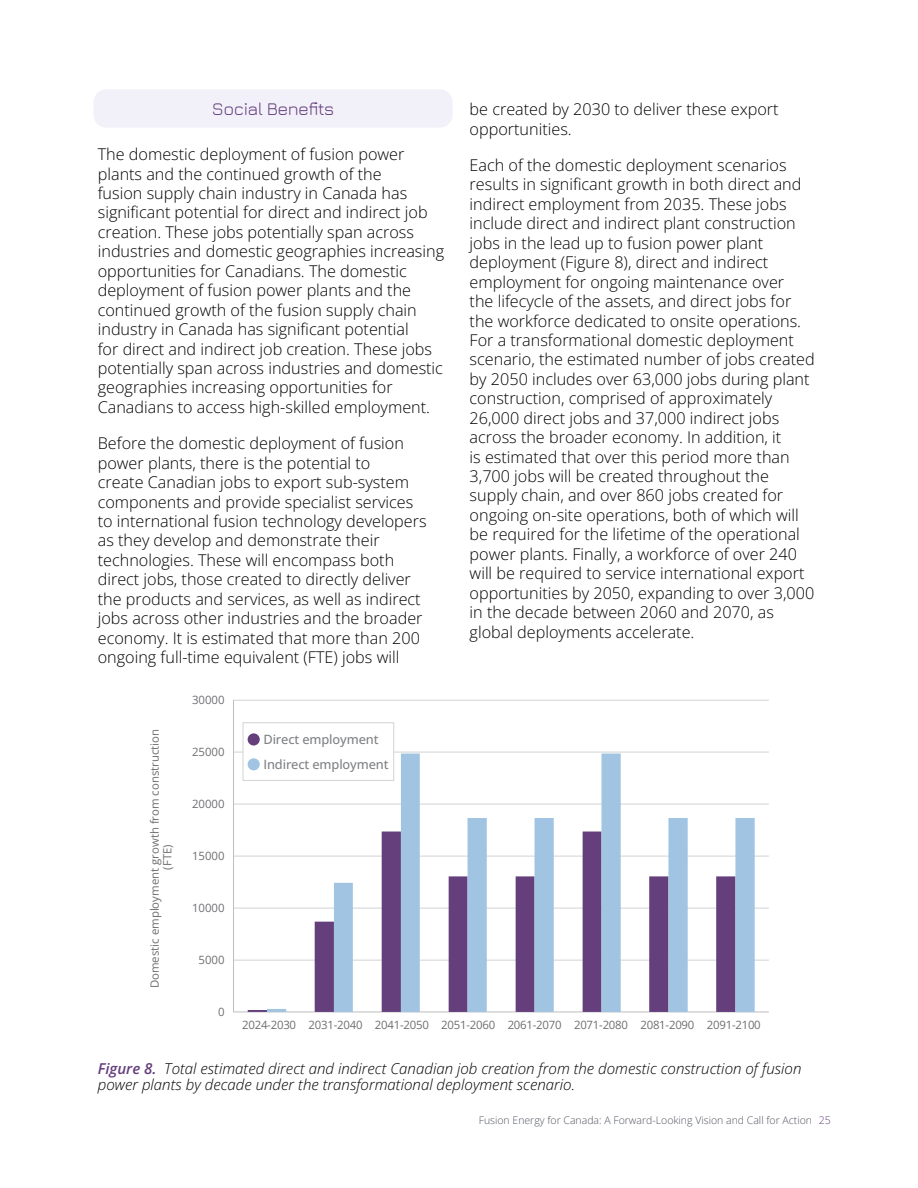
<style>
.page{position:relative;width:918px;height:1188px;background:#fff}
.page>*{position:absolute;margin:0;border:0;box-sizing:border-box;transform-origin:0 0}
.t1{font:18px "Jura";letter-spacing:-.025em;color:#643e7c}
.Body{font:300 16.2px/19.5px "Open Sans";color:#000}
.t2{font:italic 300 15px/16.5px "Open Sans";color:#000}
.t3{font:500 12.9px/25.7px "Open Sans";letter-spacing:-.01em;color:#808285}
.t4{font:11.4px/12.5px "Open Sans";color:#6d6e71;text-align:center}
.t5{font:11.4px "Open Sans";letter-spacing:-.02em;color:#6d6e71}
.t6{font:300 10.5px "Open Sans";color:#51555f}
.s1{font-weight:600;color:#643e7c}
.s2{color:#643e7c}
</style>
<div class="page">
<div style="left:94px;top:89px;width:359px;height:39px;background:#f2f1f9;border-radius:13px"></div>
<hr style="left:234px;top:960px;width:535px;height:1px;background:#d1d3d4">
<hr style="left:234px;top:908px;width:535px;height:1px;background:#d1d3d4">
<hr style="left:234px;top:856px;width:535px;height:1px;background:#d1d3d4">
<hr style="left:234px;top:804px;width:535px;height:1px;background:#d1d3d4">
<hr style="left:234px;top:752px;width:535px;height:1px;background:#d1d3d4">
<hr style="left:234px;top:700px;width:535px;height:1px;background:#d1d3d4">
<hr style="left:233px;top:700px;width:1px;height:312px;background:#bcbec0">
<hr style="left:234px;top:1011px;width:535px;height:1px;background:#bcbec0">
<svg style="left:267px;top:754px;width:488px;height:258px"></svg>
<div style="left:243px;top:723px;width:151px;height:57px;background:#fff"></div>
<div style="left:243px;top:722px;width:151px;height:59px;border:1px solid #d1d3d4"></div>
<div style="left:248px;top:733px;width:12px;height:13px;background:#643f7c;border-radius:50%"></div>
<div style="left:248px;top:758px;width:12px;height:12px;background:#a1c4e2;border-radius:50%"></div>
<h3 class="t1" style="left:212px;top:96px;width:124px">Social Benefits</h3>
<p class="Body" style="left:98px;top:144px;width:348px">The domestic deployment of fusion power plants and the continued growth of the<br>fusion supply chain industry in Canada has significant potential for direct and indirect job creation. These jobs potentially span across industries and domestic geographies increasing opportunities for Canadians. The domestic deployment of fusion power plants and the continued growth of the fusion supply chain industry in Canada has significant potential<br>for direct and indirect job creation. These jobs potentially span across industries and domestic geographies increasing opportunities for Canadians to access high-skilled employment.</p>
<p class="Body" style="left:98px;top:433px;width:330px">Before the domestic deployment of fusion power plants, there is the potential to<br>create Canadian jobs to export sub-system components and provide specialist services to international fusion technology developers as they develop and demonstrate their technologies. These will encompass both direct jobs, those created to directly deliver the products and services, as well as indirect jobs across other industries and the broader economy. It is estimated that more than 200 ongoing full-time equivalent (FTE) jobs will</p>
<p class="t4" style="left:148px;top:988px;width:261px;rotate:-90deg">Domestic employment growth from construction (FTE)</p>
<p class="t4" style="left:192px;top:693px;width:34px">30000</p>
<p class="t4" style="left:192px;top:745px;width:34px">25000</p>
<p class="t4" style="left:192px;top:797px;width:34px">20000</p>
<p class="t4" style="left:192px;top:849px;width:34px">15000</p>
<p class="t4" style="left:192px;top:901px;width:34px">10000</p>
<p class="t4" style="left:199px;top:953px;width:28px">5000</p>
<p class="t4" style="left:218px;top:1005px;width:8px">0</p>
<p class="t3" style="left:263px;top:726px;width:127px">Direct employment<br>Indirect employment</p>
<p class="Body" style="left:470px;top:99px;width:311px">be created by 2030 to deliver these export opportunities.</p>
<p class="Body" style="left:470px;top:155px;width:347px">Each of the domestic deployment scenarios results in significant growth in both direct and indirect employment from 2035. These jobs include direct and indirect plant construction jobs in the lead up to fusion power plant deployment (Figure 8), direct and indirect employment for ongoing maintenance over<br>the lifecycle of the assets, and direct jobs for the workforce dedicated to onsite operations.<br>For a transformational domestic deployment scenario, the estimated number of jobs created by 2050 includes over 63,000 jobs during plant construction, comprised of approximately 26,000 direct jobs and 37,000 indirect jobs across the broader economy. In addition, it<br>is estimated that over this period more than 3,700 jobs will be created throughout the supply chain, and over 860 jobs created for ongoing on-site operations, both of which will be required for the lifetime of the operational power plants. Finally, a workforce of over 240 will be required to service international export opportunities by 2050, expanding to over 3,000 in the decade between 2060 and 2070, as global deployments accelerate.</p>
<p class="t5" style="left:242px;top:1017px;width:520px">2024-2030 2031-2040 2041-2050 2051-2060 2061-2070 2071-2080 2081-2090 2091-2100</p>
<p class="t2" style="left:98px;top:1059px;width:705px"><span class="s1">Figure 8.</span> Total estimated direct and indirect Canadian job creation from the domestic construction of fusion power plants by decade under the transformational deployment scenario.</p>
<p class="t6" style="left:479px;top:1113px;width:354px">Fusion Energy for Canada: A Forward-Looking Vision and Call for Action <span class="s2">25</span></p>
</div>
